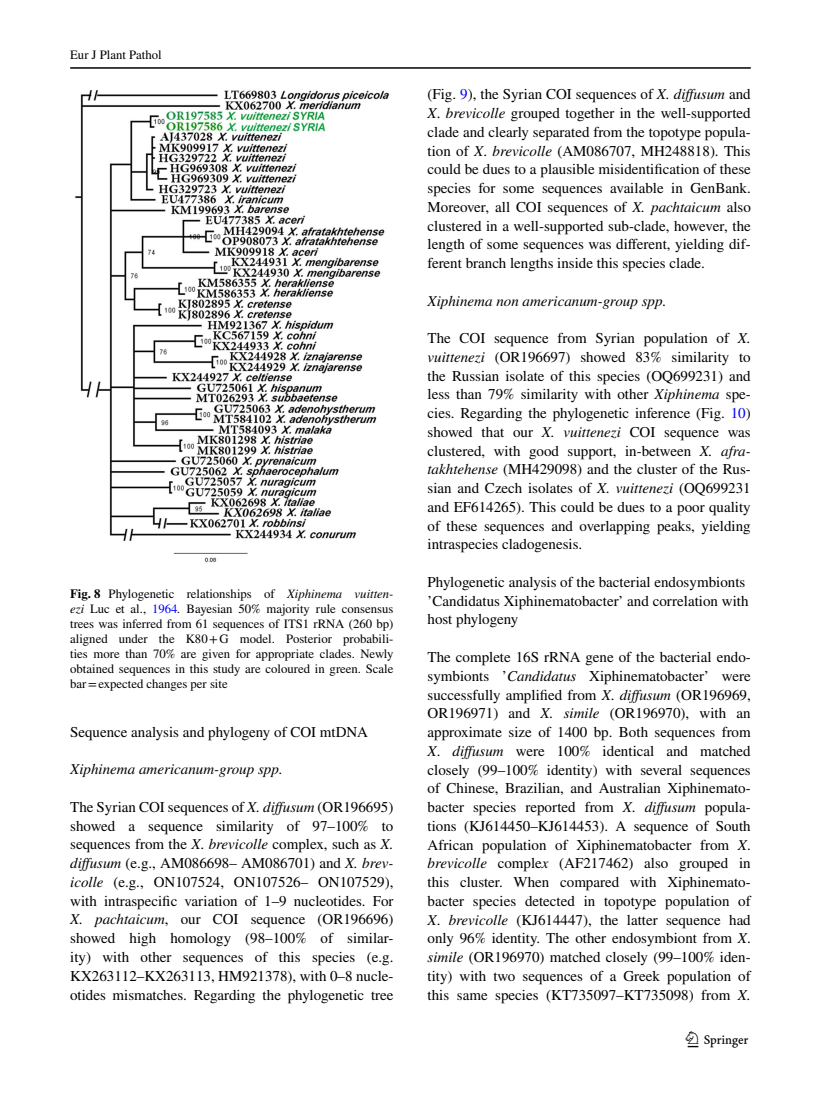
<style>
.page{position:relative;width:821px;height:1106px;background:#fff}
.page>*{position:absolute;margin:0;border:0;box-sizing:border-box;transform-origin:0 0}
.t1{font:22.5px "Springnew Regular 3";color:#000}
.t2{font:15px/18.8px "STIX";color:#000;text-align:justify}
.t3{font:italic 15px "STIX";color:#000}
.t4{font:12.75px/15px "STIX";color:#000;text-align:justify}
.s1{font-weight:700}
.s2{font-style:italic}
.s3{color:#00f}
</style>
<div class="page">
<hr style="left:70px;top:67px;width:680px;height:2px;background:#000">
<img style="left:75px;top:90px;width:314px;height:472px">
<p class="t4" style="left:70px;top:48px;width:93px">Eur J Plant Pathol</p>
<p class="t4" style="left:70px;top:586px;width:325px"><span class="s1">Fig. 8</span> Phylogenetic relationships of <span class="s2">Xiphinema vuitten‑ ezi</span> Luc et al., <span class="s3">1964</span><span class="s2">.</span> Bayesian 50% majority rule consensus trees was inferred from 61 sequences of ITS1 rRNA (260 bp) aligned under the K80+G model. Posterior probabili&shy;ties more than 70% are given for appropriate clades. Newly obtained sequences in this study are coloured in green. Scale bar=expected changes per site</p>
<p class="t2" style="left:70px;top:723px;width:299px">Sequence analysis and phylogeny of COI mtDNA</p>
<p class="t3" style="left:70px;top:759px;width:214px">Xiphinema americanum‑group spp.</p>
<p class="t2" style="left:70px;top:798px;width:325px">The Syrian COI sequences of <span class="s2">X. diffusum</span> (OR196695) showed a sequence similarity of 97–100% to sequences from the <span class="s2">X</span>. <span class="s2">brevicolle</span> complex, such as <span class="s2">X. diffusum</span> (e.g., AM086698– AM086701) and <span class="s2">X. brev‑ icolle</span> (e.g., ON107524, ON107526– ON107529), with intraspecific variation of 1–9 nucleotides. For <span class="s2">X. pachtaicum</span>, our COI sequence (OR196696) showed high homology (98–100% of similar&shy;ity) with other sequences of this species (e.g.<br>KX263112–KX263113, HM921378), with 0–8 nucle&shy;otides mismatches. Regarding the phylogenetic tree</p>
<p class="t2" style="left:427px;top:86px;width:325px">(Fig. <span class="s3">9</span>), the Syrian COI sequences of <span class="s2">X. diffusum</span> and <span class="s2">X</span>. <span class="s2">brevicolle</span> grouped together in the well-supported clade and clearly separated from the topotype popula&shy;tion of <span class="s2">X</span>. <span class="s2">brevicolle</span> (AM086707, MH248818). This could be dues to a plausible misidentification of these species for some sequences available in GenBank.<br>Moreover, all COI sequences of <span class="s2">X. pachtaicum</span> also clustered in a well-supported sub-clade, however, the length of some sequences was different, yielding dif&shy;ferent branch lengths inside this species clade.</p>
<p class="t3" style="left:427px;top:290px;width:240px">Xiphinema non americanum‑group spp.</p>
<p class="t2" style="left:427px;top:330px;width:325px">The COI sequence from Syrian population of <span class="s2">X. vuittenezi</span> (OR196697) showed 83% similarity to the Russian isolate of this species (OQ699231) and less than 79% similarity with other <span class="s2">Xiphinema</span> spe&shy;cies. Regarding the phylogenetic inference (Fig. <span class="s3">10</span>) showed that our <span class="s2">X. vuittenezi</span> COI sequence was clustered, with good support, in-between <span class="s2">X. afra‑ takhtehense</span> (MH429098) and the cluster of the Rus&shy;sian and Czech isolates of <span class="s2">X. vuittenezi</span> (OQ699231 and EF614265). This could be dues to a poor quality of these sequences and overlapping peaks, yielding intraspecies cladogenesis.</p>
<p class="t2" style="left:427px;top:573px;width:322px;text-align:left">Phylogenetic analysis of the bacterial endosymbionts ’Candidatus Xiphinematobacter’ and correlation with host phylogeny</p>
<p class="t2" style="left:427px;top:648px;width:325px">The complete 16S rRNA gene of the bacterial endo&shy;symbionts ’<span class="s2">Candidatus</span> Xiphinematobacter’ were successfully amplified from <span class="s2">X</span>. <span class="s2">diffusum</span> (OR196969, OR196971) and <span class="s2">X. simile</span> (OR196970), with an approximate size of 1400 bp. Both sequences from <span class="s2">X</span>. <span class="s2">diffusum</span> were 100% identical and matched closely (99–100% identity) with several sequences of Chinese, Brazilian, and Australian Xiphinemato&shy;bacter species reported from <span class="s2">X</span>. <span class="s2">diffusum</span> popula&shy;tions (KJ614450–KJ614453). A sequence of South African population of Xiphinematobacter from <span class="s2">X</span>. <span class="s2">brevicolle</span> comple<span class="s2">x</span> (AF217462) also grouped in this cluster. When compared with Xiphinemato&shy;bacter species detected in topotype population of <span class="s2">X</span>. <span class="s2">brevicolle</span> (KJ614447), the latter sequence had only 96% identity. The other endosymbiont from <span class="s2">X</span>. <span class="s2">simile</span> (OR196970) matched closely (99–100% iden&shy;tity) with two sequences of a Greek population of this same species (KT735097–KT735098) from <span class="s2">X.</span></p>
<h1 class="t1" style="left:687px;top:1031px;width:62px">1 3</h1>
</div>
